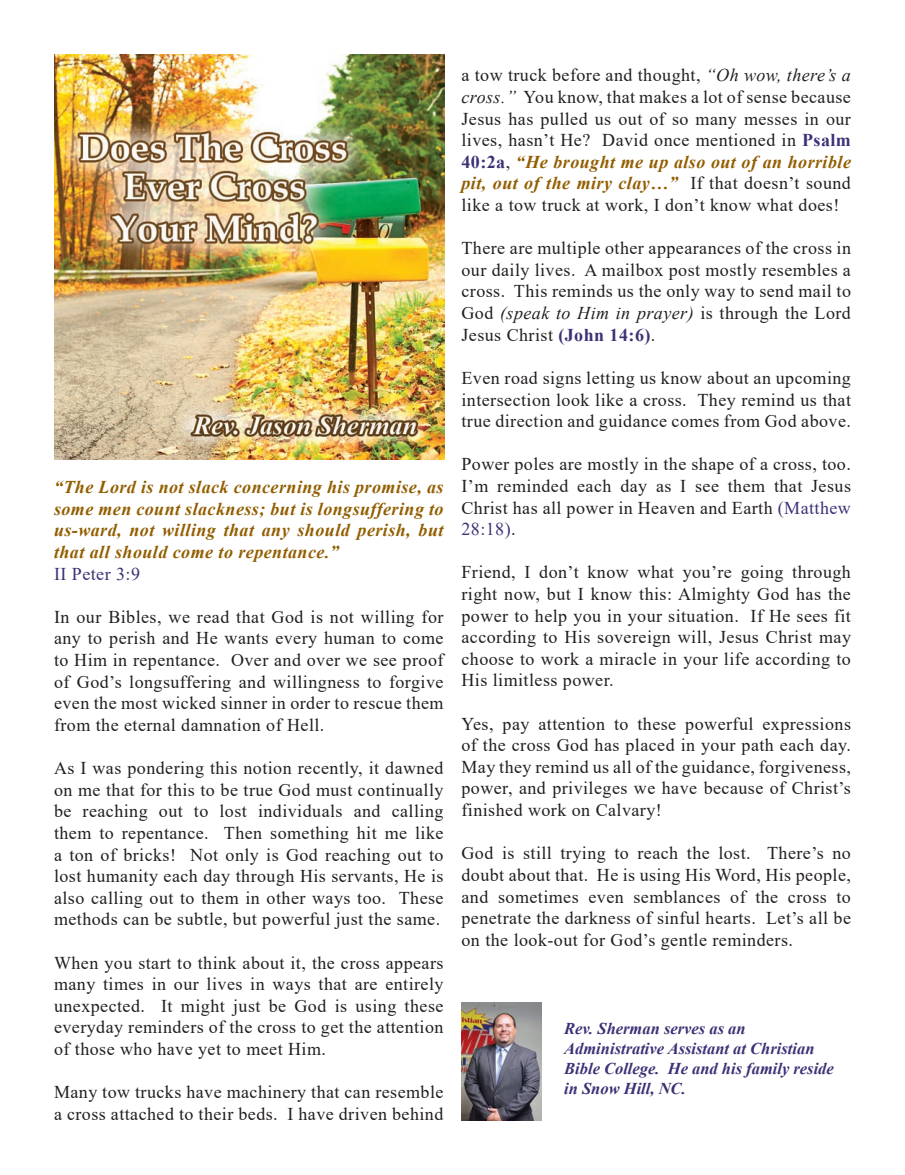
<style>
.page{position:relative;width:905px;height:1175px;background:#fff}
.page>*{position:absolute;margin:0;border:0;box-sizing:border-box;transform-origin:0 0}
.t1{font:18px/21.6px "Times New Roman";letter-spacing:.025em;color:#231f20;text-align:justify}
.t2{font:italic 700 18px/21.6px "Times New Roman";letter-spacing:.025em;color:#925e01;text-align:justify}
.t3{font:18px "Times New Roman";letter-spacing:.025em;color:#3b3276}
.t4{font:italic 700 16.5px/19.8px "Times New Roman";color:#3b3276}
.s1{font-style:italic}
.s2{font-weight:700;color:#3b3276}
.s3{font-weight:700;font-style:italic;color:#925e01}
.s4{color:#3b3276}
</style>
<div class="page">
<img style="left:461px;top:1002px;width:80px;height:118px">
<img style="left:54px;top:54px;width:391px;height:405px">
<p class="t2" style="left:54px;top:476px;width:391px">“The Lord is not slack concerning his promise, as some men count slackness; but is longsuffering to us-ward, not willing that any should perish, but that all should come to repentance.”</p>
<p class="t3" style="left:54px;top:561px;width:87px">II Peter 3:9</p>
<p class="t1" style="left:54px;top:605px;width:391px">In our Bibles, we read that God is not willing for any to perish and He wants every human to come to Him in repentance. Over and over we see proof of God’s longsuffering and willingness to forgive even the most wicked sinner in order to rescue them from the eternal damnation of Hell.</p>
<p class="t1" style="left:54px;top:756px;width:391px">As I was pondering this notion recently, it dawned on me that for this to be true God must continually be reaching out to lost individuals and calling them to repentance. Then something hit me like a ton of bricks! Not only is God reaching out to lost humanity each day through His servants, He is also calling out to them in other ways too. These methods can be subtle, but powerful just the same.</p>
<p class="t1" style="left:54px;top:951px;width:391px">When you start to think about it, the cross appears many times in our lives in ways that are entirely unexpected. It might just be God is using these everyday reminders of the cross to get the attention of those who have yet to meet Him.</p>
<p class="t1" style="left:54px;top:1080px;width:391px">Many tow trucks have machinery that can resemble a cross attached to their beds. I have driven behind</p>
<p class="t1" style="left:461px;top:64px;width:391px">a tow truck before and thought, <span class="s1">“Oh wow, there’s a cross.”</span> You know, that makes a lot of sense because Jesus has pulled us out of so many messes in our lives, hasn’t He? David once mentioned in <span class="s2">Psalm 40:2a</span>, <span class="s3">“He brought me up also out of an horrible pit, out of the miry clay…”</span> If that doesn’t sound like a tow truck at work, I don’t know what does!</p>
<p class="t1" style="left:461px;top:237px;width:391px">There are multiple other appearances of the cross in our daily lives. A mailbox post mostly resembles a cross. This reminds us the only way to send mail to God <span class="s1">(speak to Him in prayer)</span> is through the Lord Jesus Christ <span class="s2">(John 14:6)</span>.</p>
<p class="t1" style="left:461px;top:366px;width:391px">Even road signs letting us know about an upcoming intersection look like a cross. They remind us that true direction and guidance comes from God above.</p>
<p class="t1" style="left:461px;top:453px;width:391px">Power poles are mostly in the shape of a cross, too.<br>I’m reminded each day as I see them that Jesus Christ has all power in Heaven and Earth <span class="s4">(Matthew 28:18)</span>.</p>
<p class="t1" style="left:461px;top:561px;width:391px">Friend, I don’t know what you’re going through right now, but I know this: Almighty God has the power to help you in your situation. If He sees fit according to His sovereign will, Jesus Christ may choose to work a miracle in your life according to His limitless power.</p>
<p class="t1" style="left:461px;top:712px;width:391px">Yes, pay attention to these powerful expressions of the cross God has placed in your path each day.<br>May they remind us all of the guidance, forgiveness, power, and privileges we have because of Christ’s finished work on Calvary!</p>
<p class="t1" style="left:461px;top:842px;width:391px">God is still trying to reach the lost. There’s no doubt about that. He is using His Word, His people, and sometimes even semblances of the cross to penetrate the darkness of sinful hearts. Let’s all be on the look-out for God’s gentle reminders.</p>
<p class="t4" style="left:564px;top:1018px;width:271px">Rev. Sherman serves as an<br>Administrative Assistant at Christian<br>Bible College. He and his family reside in Snow Hill, NC.</p>
</div>
